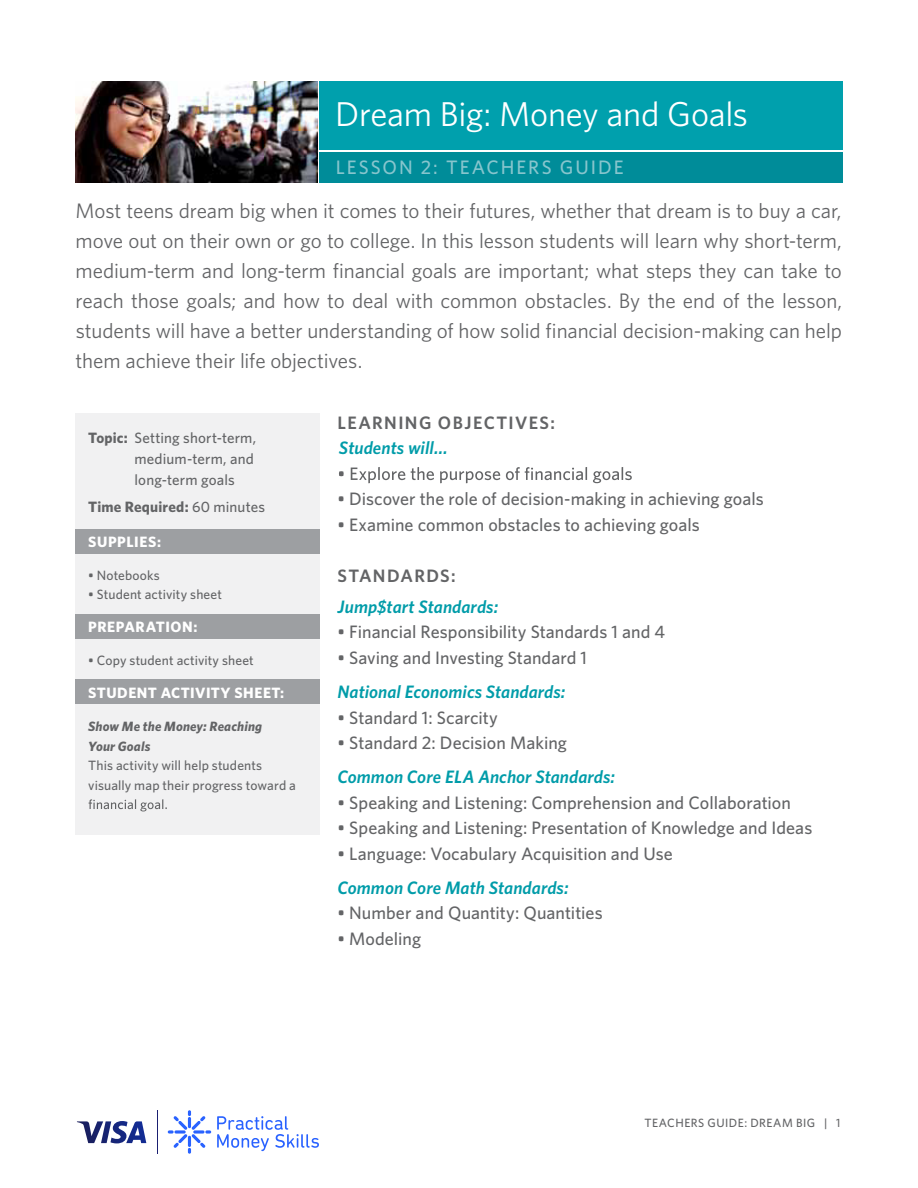
<style>
.page{position:relative;width:918px;height:1188px;background:#fff}
.page>*{position:absolute;margin:0;border:0;box-sizing:border-box;transform-origin:0 0}
.t1{font:34.5px "Whitney";letter-spacing:-.005em;color:#fff}
.t2{font:21px/30px "Whitney";letter-spacing:-.01em;color:#636466;text-align:justify}
.t3{font:500 19.5px "Whitney";letter-spacing:.1em;color:#87c5cd}
.t4{font:500 18px "Whitney";color:#636466}
.t5{font:italic 600 18px "Whitney";letter-spacing:.005em;color:#009ca9}
.t6{font:600 18px "Whitney";letter-spacing:.075em;color:#636466}
.t7{font:500 15px/21px "Whitney";letter-spacing:.01em;color:#636466}
.t8{font:700 15px "Whitney";letter-spacing:.035em;color:#fff}
.t9{font:700 15px "Whitney";letter-spacing:.01em;color:#636466}
.t10{font:500 13.5px/19.5px "Whitney";letter-spacing:.01em;color:#636466}
.t11{font:italic 700 13.5px/19.5px "Whitney";letter-spacing:.01em;color:#636466}
.t12{font:500 12px "Whitney";letter-spacing:.04em;color:#636466}
.s1{font-weight:700}
.s2{font-weight:500}
</style>
<div class="page">
<img style="left:76px;top:81px;width:241px;height:102px">
<div style="left:319px;top:81px;width:524px;height:69px;background:#00a0ad"></div>
<div style="left:319px;top:152px;width:524px;height:30px;background:#008c99"></div>
<svg style="left:339px;top:467px;width:293px;height:16px"></svg>
<div style="left:75px;top:414px;width:245px;height:421px;background:#f1f1f2"></div>
<div style="left:75px;top:530px;width:245px;height:24px;background:#9d9fa2"></div>
<div style="left:75px;top:614px;width:245px;height:25px;background:#9d9fa2"></div>
<div style="left:75px;top:679px;width:245px;height:25px;background:#9d9fa2"></div>
<svg style="left:89px;top:799px;width:78px;height:12px"></svg>
<svg style="left:217px;top:1116px;width:102px;height:35px"></svg>
<svg style="left:168px;top:1110px;width:43px;height:44px"></svg>
<hr style="left:157px;top:1110px;width:1px;height:44px;background:#1a1f71">
<svg style="left:77px;top:1121px;width:69px;height:22px"></svg>
<h1 class="t1" style="left:335px;top:91px;width:415px">Dream Big: Money and Goals</h1>
<p class="t3" style="left:336px;top:154px;width:289px">LESSON 2: TEACHERS GUIDE</p>
<p class="t2" style="left:76px;top:195px;width:768px">Most teens dream big when it comes to their futures, whether that dream is to buy a car, move out on their own or go to college. In this lesson students will learn why short-term, medium-term and long-term financial goals are important; what steps they can take to reach those goals; and how to deal with common obstacles. By the end of the lesson, students will have a better understanding of how solid financial decision-making can help them achieve their life objectives.</p>
<p class="t7" style="left:134px;top:427px;width:123px;text-indent:-46px"><span class="s1">Topic:</span> Setting short-term, medium-term, and long-term goals</p>
<p class="t9" style="left:88px;top:497px;width:178px">Time Required: <span class="s2">60 minutes</span></p>
<p class="t8" style="left:88px;top:531px;width:74px">SUPPLIES:</p>
<p class="t10" style="left:88px;top:565px;width:73px">• Notebooks</p>
<p class="t10" style="left:88px;top:584px;width:135px">• Student activity sheet</p>
<p class="t8" style="left:88px;top:617px;width:111px">PREPARATION:</p>
<p class="t10" style="left:88px;top:650px;width:167px">• Copy student activity sheet</p>
<p class="t8" style="left:88px;top:683px;width:197px">STUDENT ACTIVITY SHEET:</p>
<p class="t11" style="left:88px;top:716px;width:175px">Show Me the Money: Reaching<br>Your Goals</p>
<p class="t10" style="left:88px;top:755px;width:209px">This activity will help students visually map their progress toward a</p>
<p class="t6" style="left:338px;top:411px;width:219px">LEARNING OBJECTIVES:</p>
<p class="t5" style="left:339px;top:436px;width:110px">Students will…</p>
<p class="t4" style="left:338px;top:487px;width:428px">• Discover the role of decision-making in achieving goals</p>
<p class="t4" style="left:337px;top:513px;width:364px">• Examine common obstacles to achieving goals</p>
<p class="t6" style="left:337px;top:564px;width:120px">STANDARDS:</p>
<p class="t5" style="left:337px;top:595px;width:162px">Jump$tart Standards:</p>
<p class="t4" style="left:337px;top:620px;width:329px">• Financial Responsibility Standards 1 and 4</p>
<p class="t4" style="left:337px;top:646px;width:251px">• Saving and Investing Standard 1</p>
<p class="t5" style="left:337px;top:680px;width:230px">National Economics Standards:</p>
<p class="t4" style="left:337px;top:705px;width:162px">• Standard 1: Scarcity</p>
<p class="t4" style="left:337px;top:731px;width:231px">• Standard 2: Decision Making</p>
<p class="t5" style="left:337px;top:765px;width:279px">Common Core ELA Anchor Standards:</p>
<p class="t4" style="left:337px;top:791px;width:455px">• Speaking and Listening: Comprehension and Collaboration</p>
<p class="t4" style="left:337px;top:816px;width:476px">• Speaking and Listening: Presentation of Knowledge and Ideas</p>
<p class="t4" style="left:337px;top:842px;width:337px">• Language: Vocabulary Acquisition and Use</p>
<p class="t5" style="left:337px;top:876px;width:233px">Common Core Math Standards:</p>
<p class="t4" style="left:337px;top:901px;width:267px">• Number and Quantity: Quantities</p>
<p class="t4" style="left:337px;top:927px;width:85px">• Modeling</p>
<p class="t12" style="left:645px;top:1115px;width:197px">TEACHERS GUIDE: DREAM BIG | 1</p>
</div>
